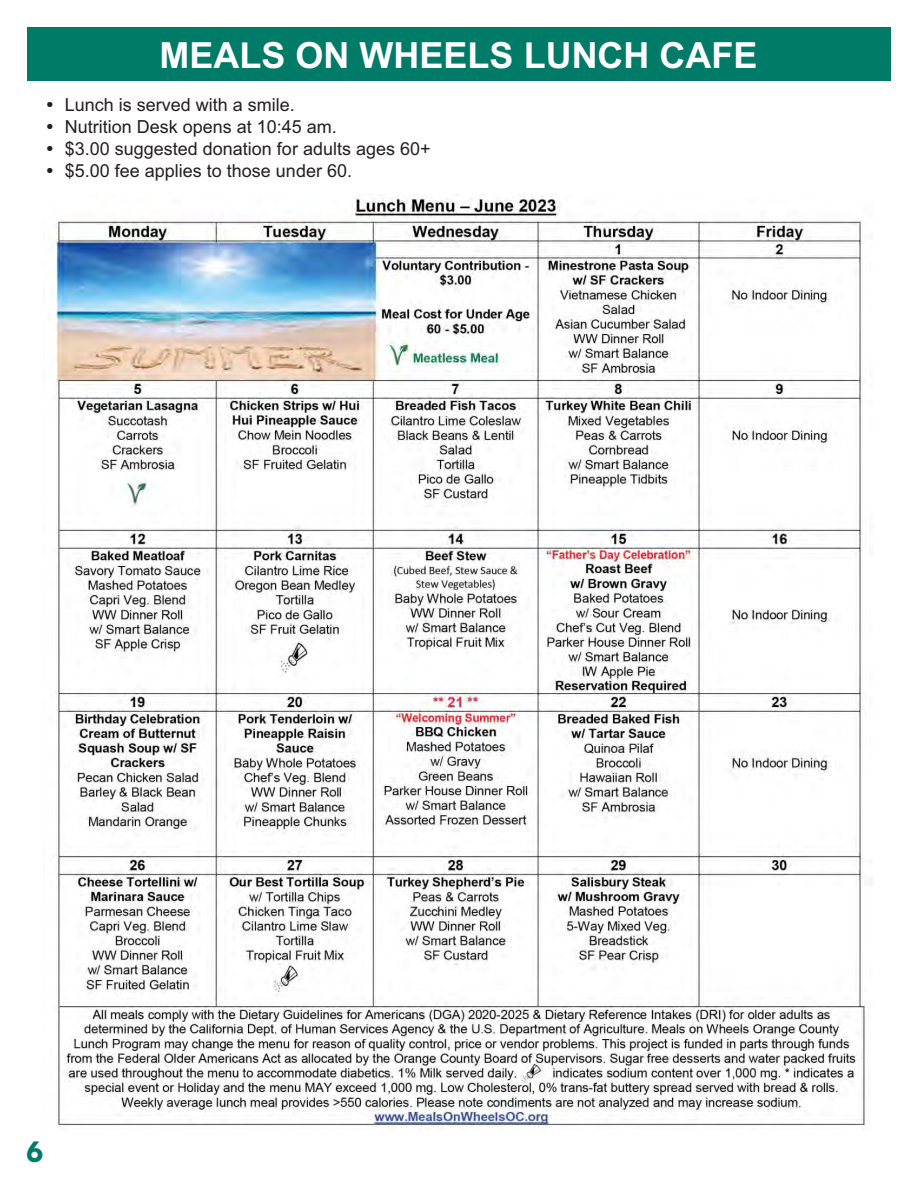
<style>
.page{position:relative;width:918px;height:1188px;background:#fff}
.page>*{position:absolute;margin:0;border:0;box-sizing:border-box;transform-origin:0 0}
.t1{font:700 36px "Arial";color:#fff}
.t2{font:700 33px "Tw Cen";color:#007b67}
.t3{font:18px/21.9px "Arial";color:#231f20}
</style>
<div class="page">
<div style="left:27px;top:27px;width:864px;height:54px;background:#007b67"></div>
<img style="left:50px;top:194px;width:816px;height:938px">
<h1 class="t1" style="left:160px;top:42px;width:599px">MEALS ON WHEELS LUNCH CAFE</h1>
<p class="t3" style="left:65px;top:96px;width:367px">Lunch is served with a smile.<br>Nutrition Desk opens at 10:45 am.<br>$3.00 suggested donation for adults ages 60+ $5.00 fee applies to those under 60.</p>
<h2 class="t2" style="left:26px;top:1140px;width:19px">6</h2>
</div>
